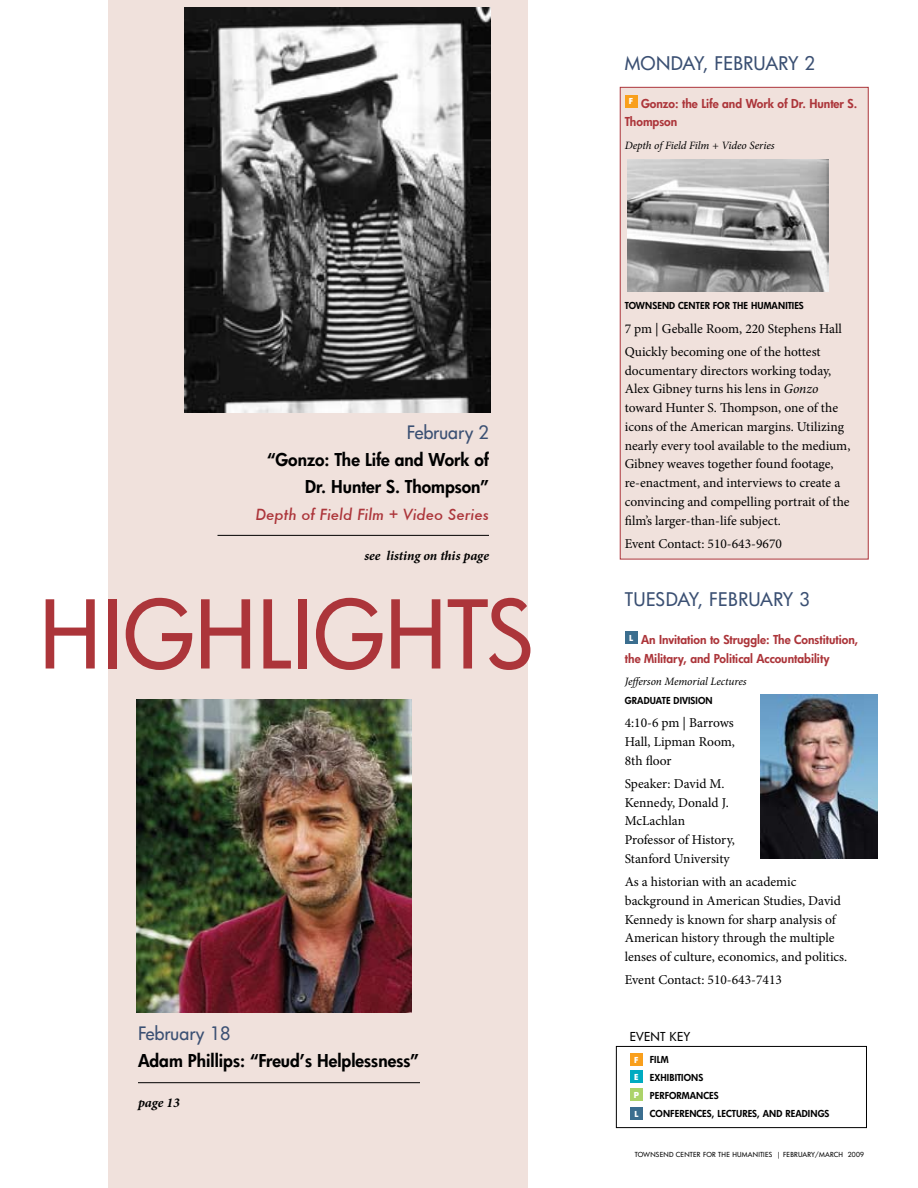
<style>
.page{position:relative;width:918px;height:1188px;background:#fff}
.page>*{position:absolute;margin:0;border:0;box-sizing:border-box;transform-origin:0 0}
.t1{font:500 91.8px "Futura CE";color:#ac353a}
.t2{font:500 18.3px "Futura CE";letter-spacing:.02em;color:#3b5073}
.t3{font:500 18px "Futura CE";letter-spacing:-.005em;color:#3b5073}
.t4{font:800 17.25px/27px "Futura CE";color:#000;text-align:right}
.t5{font:italic 500 15px "Futura";color:#ac353a}
.t6{font:13.5px/18.8px "Minion Pro";color:#000}
.t7{font:italic 700 13.5px "Minion Pro";color:#000}
.t8{font:800 12px/18.8px "Futura CE";color:#ac353a}
.t9{font:500 12px "Futura CE";color:#000}
.t10{font:italic 11.25px "Minion Pro";letter-spacing:-.005em;color:#000}
.t11{font:800 9.3px/18px "Futura CE";letter-spacing:.01em;color:#000}
.t12{font:700 7.95px "Futura";color:#fff}
.t13{font:500 6.75px "Futura CE";letter-spacing:.035em;color:#000}
.s1{font-style:italic}
</style>
<div class="page">
<div style="left:108px;top:0;width:419px;height:1188px;background:#f0e1dc"></div>
<div style="left:616px;top:1046px;width:251px;height:82px;border:1px solid #000"></div>
<div style="left:630px;top:1088px;width:13px;height:13px;background:#acd36a"></div>
<div style="left:630px;top:1071px;width:13px;height:12px;background:#00abc1"></div>
<div style="left:630px;top:1053px;width:13px;height:13px;background:#f99f1c"></div>
<div style="left:630px;top:1107px;width:13px;height:13px;background:#3b6e8f"></div>
<img style="left:136px;top:699px;width:275px;height:314px">
<img style="left:184px;top:8px;width:306px;height:404px">
<hr style="left:218px;top:535px;width:271px;height:1px;background:#000">
<hr style="left:138px;top:1082px;width:282px;height:1px;background:#000">
<div style="left:620px;top:87px;width:248px;height:472px;background:#f0e1dc;border:1px solid #ac353a"></div>
<div style="left:625px;top:95px;width:13px;height:13px;background:#f99f1c"></div>
<div style="left:625px;top:631px;width:13px;height:13px;background:#3b6e8f"></div>
<img style="left:760px;top:694px;width:118px;height:164px">
<img style="left:628px;top:159px;width:201px;height:133px">
<h3 class="t3" style="left:407px;top:420px;width:84px">FEBRUARY 2</h3>
<p class="t4" style="left:267px;top:446px;width:223px">“Gonzo: The Life and Work of<br>Dr. Hunter S. Thompson”</p>
<p class="t5" style="left:256px;top:504px;width:235px">Depth of Field Film + Video Series</p>
<p class="t7" style="left:364px;top:546px;width:126px">see listing on this page</p>
<h1 class="t1" style="left:39px;top:572px;width:498px">HIGHLIGHTS</h1>
<h3 class="t3" style="left:138px;top:1021px;width:94px">FEBRUARY 18</h3>
<p class="t4" style="left:138px;top:1047px;width:282px">Adam Phillips: “Freud’s Helplessness”</p>
<p class="t7" style="left:138px;top:1093px;width:43px">page 13</p>
<h2 class="t2" style="left:625px;top:51px;width:192px">MONDAY, FEBRUARY 2</h2>
<p class="t8" style="left:625px;top:94px;width:234px;text-indent:4px"><sup>F</sup> Gonzo: the Life and Work of Dr. Hunter S.<br>Thompson</p>
<p class="t10" style="left:625px;top:138px;width:151px">Depth of Field Film + Video Series</p>
<p class="t11" style="left:625px;top:297px;width:12px">Townsend</p>
<p class="t11" style="left:678px;top:297px;width:12px">Center</p>
<p class="t11" style="left:713px;top:297px;width:7px">for</p>
<p class="t11" style="left:733px;top:297px;width:6px">the</p>
<p class="t11" style="left:751px;top:297px;width:13px">Humanities</p>
<p class="t6" style="left:625px;top:317px;width:219px;line-height:23.2px">7 pm | Geballe Room, 220 Stephens Hall<br>Quickly becoming one of the hottest</p>
<p class="t6" style="left:625px;top:361px;width:227px">documentary directors working today, Alex Gibney turns his lens in <span class="s1">Gonzo </span>toward Hunter S. Thompson, one of the icons of the American margins. Utilizing nearly every tool available to the medium, Gibney weaves together found footage, re-enactment, and interviews to create a convincing and compelling portrait of the film’s larger-than-life subject.</p>
<p class="t6" style="left:625px;top:534px;width:159px">Event Contact: 510-643-9670</p>
<h2 class="t2" style="left:625px;top:587px;width:21px">TUESDAY</h2>
<h2 class="t2" style="left:698px;top:587px;width:32px">, FEBRUARY</h2>
<h2 class="t2" style="left:799px;top:587px;width:12px">3</h2>
<p class="t8" style="left:625px;top:630px;width:235px;text-indent:4px"><sup>L</sup> An Invitation to Struggle: The Constitution, the Military, and Political Accountability</p>
<p class="t10" style="left:625px;top:674px;width:123px">Jefferson Memorial Lectures</p>
<p class="t11" style="left:625px;top:691px;width:14px">Graduate</p>
<p class="t11" style="left:674px;top:691px;width:12px">Division</p>
<p class="t6" style="left:625px;top:713px;width:112px;text-align:justify">4:10-6 pm | Barrows Hall, Lipman Room, 8th floor</p>
<p class="t6" style="left:625px;top:774px;width:112px">Speaker: David M.<br>Kennedy, Donald J.<br>McLachlan<br>Professor of History,<br>Stanford University</p>
<p class="t6" style="left:625px;top:872px;width:224px">As a historian with an academic background in American Studies, David Kennedy is known for sharp analysis of American history through the multiple lenses of culture, economics, and politics.</p>
<p class="t6" style="left:625px;top:971px;width:159px">Event Contact: 510-643-7413</p>
<p class="t9" style="left:630px;top:1028px;width:15px">EVENT</p>
<p class="t9" style="left:670px;top:1028px;width:15px">KEY</p>
<p class="t11" style="left:650px;top:1051px;width:31px">Film<br>exhi bitions performances<br>Conferences</p>
<p class="t12" style="left:634px;top:1054px;width:6px">F</p>
<p class="t12" style="left:634px;top:1072px;width:6px">E</p>
<p class="t12" style="left:634px;top:1090px;width:7px">P</p>
<p class="t11" style="left:712px;top:1105px;width:12px">, lectures</p>
<p class="t11" style="left:757px;top:1105px;width:14px">, and</p>
<p class="t11" style="left:785px;top:1105px;width:7px">readings</p>
<p class="t12" style="left:634px;top:1108px;width:5px">L</p>
<p class="t13" style="left:635px;top:1150px;width:157px">TOWNSEND CENTER FOR THE HUMANITIES | FEBRUARY</p>
<p class="t13" style="left:815px;top:1150px;width:16px">/MARCH</p>
<p class="t13" style="left:848px;top:1150px;width:18px">2009</p>
</div>
